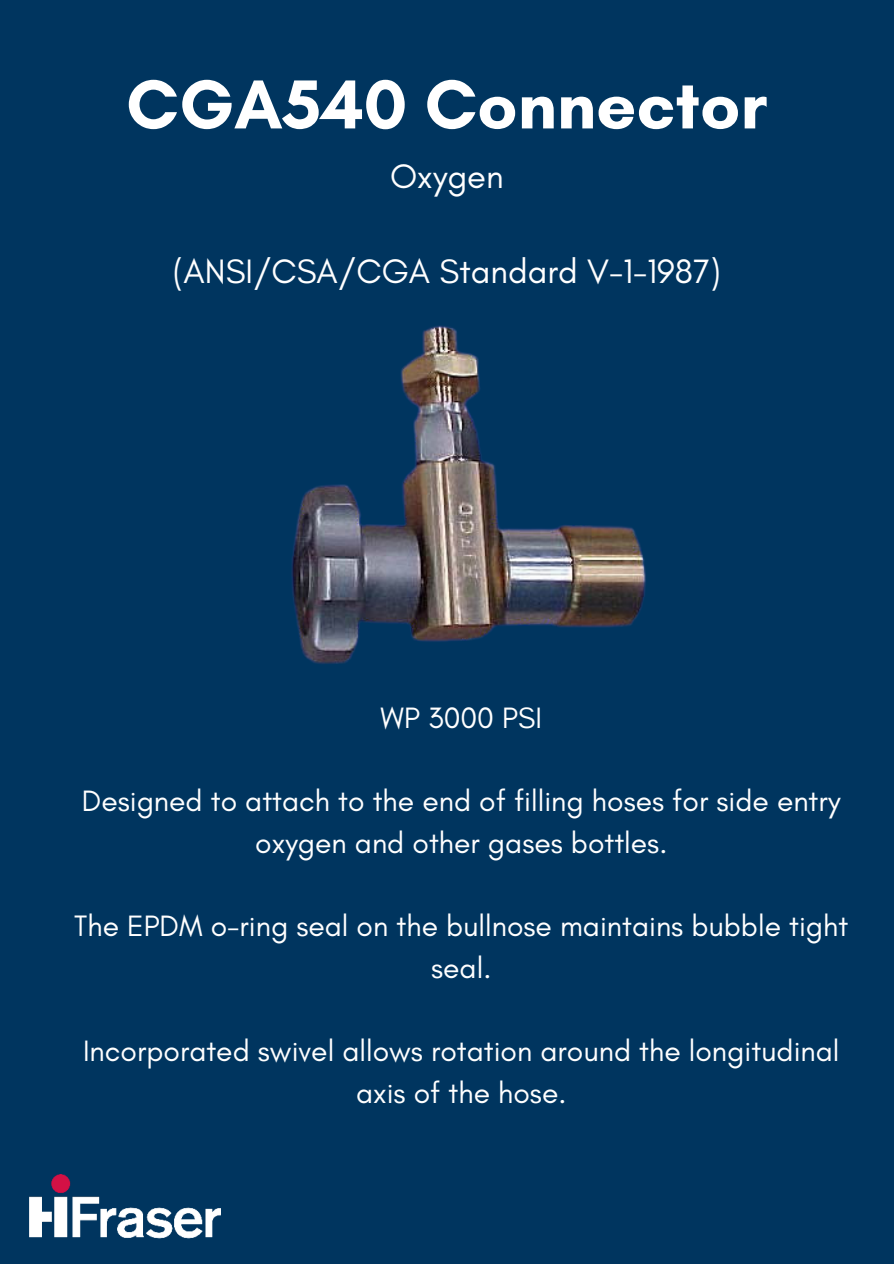
<style>
.page{position:relative;width:894px;height:1264px;background:#fff}
.page>*{position:absolute;margin:0;border:0;box-sizing:border-box;transform-origin:0 0}
.t1{font:700 70.5px "Glacial Indifference";color:#fff}
.t2{font:34.5px "Glacial Indifference";color:#fff}
.t3{font:30px/41.7px "Glacial Indifference";color:#fff;text-align:center}
</style>
<div class="page">
<div style="left:0;top:0;width:893px;height:1263px;background:#00355f"></div>
<img style="left:29px;top:1174px;width:192px;height:65px">
<img style="left:291px;top:325px;width:355px;height:339px">
<h1 class="t1" style="left:126px;top:61px;width:642px">CGA540 Connector</h1>
<p class="t2" style="left:390px;top:157px;width:115px">Oxygen</p>
<p class="t2" style="left:173px;top:252px;width:549px">(ANSI/CSA/CGA Standard V-1-1987)</p>
<p class="t3" style="left:380px;top:697px;width:163px">WP 3000 PSI</p>
<p class="t3" style="left:82px;top:780px;width:760px">Designed to attach to the end of filling hoses for side entry oxygen and other gases bottles.</p>
<p class="t3" style="left:74px;top:905px;width:775px">The EPDM o-ring seal on the bullnose maintains bubble tight seal.</p>
<p class="t3" style="left:83px;top:1030px;width:757px">Incorporated swivel allows rotation around the longitudinal axis of the hose.</p>
</div>
